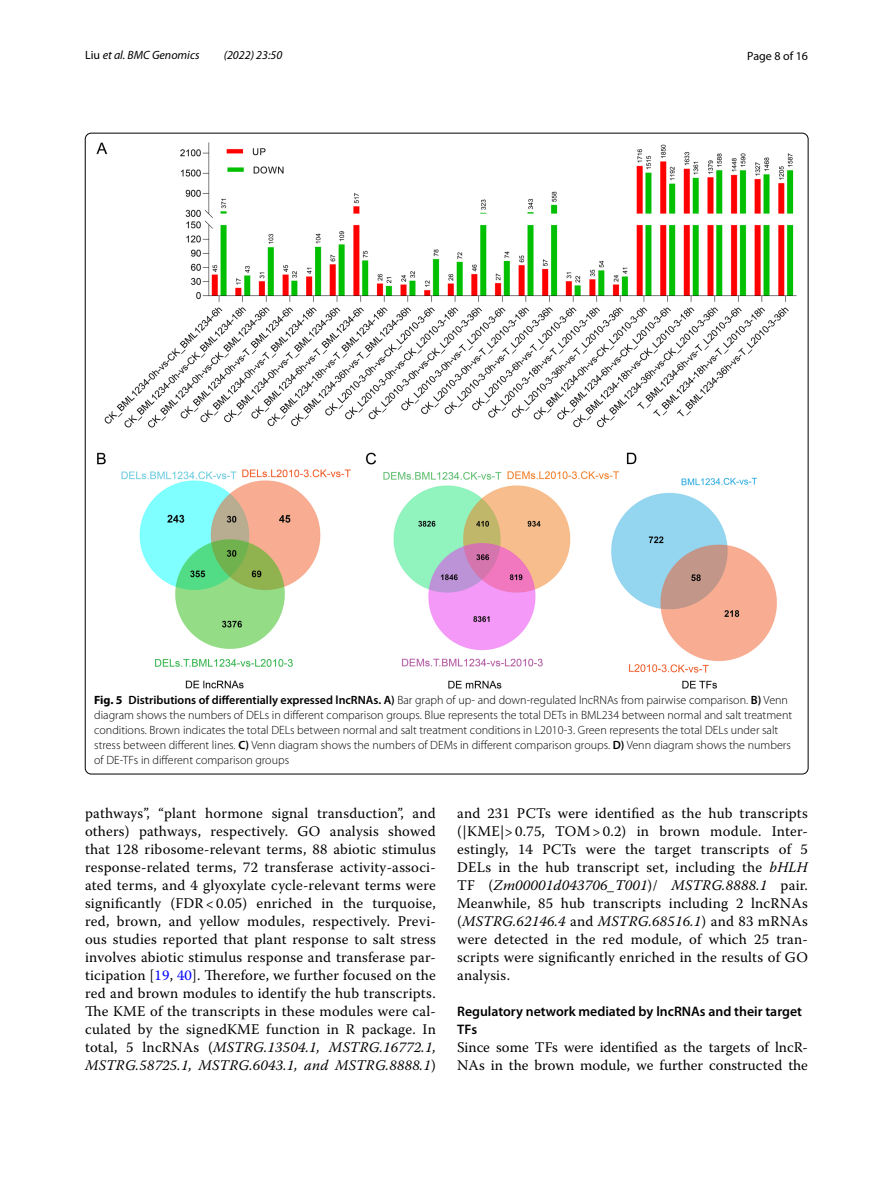
<style>
.page{position:relative;width:893px;height:1187px;background:#fff}
.page>*{position:absolute;margin:0;border:0;box-sizing:border-box;transform-origin:0 0}
.t1{font:14.7px/18px "Warnock Pro";letter-spacing:.015em;color:#000;text-align:justify}
.t2{font:600 13.8px/18px "Myriad Pro";color:#000}
.t3{font:300 12px/15px "Myriad Pro";color:#000}
.t4{font:italic 12px "Myriad Pro";color:#000}
.t5{font:12px "Myriad Pro";color:#000}
.s1{font-style:normal}
.s2{font-weight:700}
.s3{font-weight:600}
.s4{color:#00f}
.s5{font-style:italic}
</style>
<div class="page">
<img style="left:96px;top:142px;width:701px;height:546px">
<p class="t4" style="left:85px;top:48px;width:116px"><span class="s1">Liu</span> et al. BMC Genomics</p>
<p class="t4" style="left:224px;top:48px;width:60px">(2022) 23:50</p>
<p class="t5" style="left:747px;top:48px;width:62px">Page 8 of 16</p>
<p class="t3" style="left:94px;top:692px;width:699px"><span class="s2">Fig. 5</span> <span class="s3">Distributions of differentially expressed lncRNAs. A)</span> Bar graph of up- and down-regulated lncRNAs from pairwise comparison. <span class="s3">B)</span> Venn diagram shows the numbers of DELs in different comparison groups. Blue represents the total DETs in BML234 between normal and salt treatment conditions. Brown indicates the total DELs between normal and salt treatment conditions in L2010-3. Green represents the total DELs under salt stress between different lines. <span class="s3">C)</span> Venn diagram shows the numbers of DEMs in different comparison groups. <span class="s3">D)</span> Venn diagram shows the numbers of DE-TFs in different comparison groups</p>
<p class="t1" style="left:85px;top:804px;width:352px">pathways”, “plant hormone signal transduction”, and others) pathways, respectively. GO analysis showed that 128 ribosome-relevant terms, 88 abiotic stimulus response-related terms, 72 transferase activity-associ&shy;ated terms, and 4 glyoxylate cycle-relevant terms were significantly (FDR&lt; 0.05) enriched in the turquoise, red, brown, and yellow modules, respectively. Previ&shy;ous studies reported that plant response to salt stress involves abiotic stimulus response and transferase par&shy;ticipation [<span class="s4">19</span>, <span class="s4">40</span>]. Therefore, we further focused on the red and brown modules to identify the hub transcripts.<br>The KME of the transcripts in these modules were cal&shy;culated by the signedKME function in R package. In total, 5 lncRNAs (<span class="s5">MSTRG.13504.1, MSTRG.16772.1, MSTRG.58725.1, MSTRG.6043.1, and MSTRG.8888.1</span>)</p>
<p class="t1" style="left:457px;top:804px;width:352px">and 231 PCTs were identified as the hub transcripts (|KME|&gt; 0.75, TOM&gt; 0.2) in brown module. Inter&shy;estingly, 14 PCTs were the target transcripts of 5<br>DELs in the hub transcript set, including the <span class="s5">bHLH </span>TF (<span class="s5">Zm00001d043706_T001</span>)/ <span class="s5">MSTRG.8888.1</span> pair.<br>Meanwhile, 85 hub transcripts including 2 lncRNAs (<span class="s5">MSTRG.62146.4</span> and <span class="s5">MSTRG.68516.1</span>) and 83 mRNAs were detected in the red module, of which 25 tran&shy;scripts were significantly enriched in the results of GO analysis.</p>
<p class="t2" style="left:457px;top:1002px;width:346px">Regulatory network mediated by lncRNAs and their target<br>TFs</p>
<p class="t1" style="left:457px;top:1038px;width:352px">Since some TFs were identified as the targets of lncR-<br>NAs in the brown module, we further constructed the</p>
</div>
